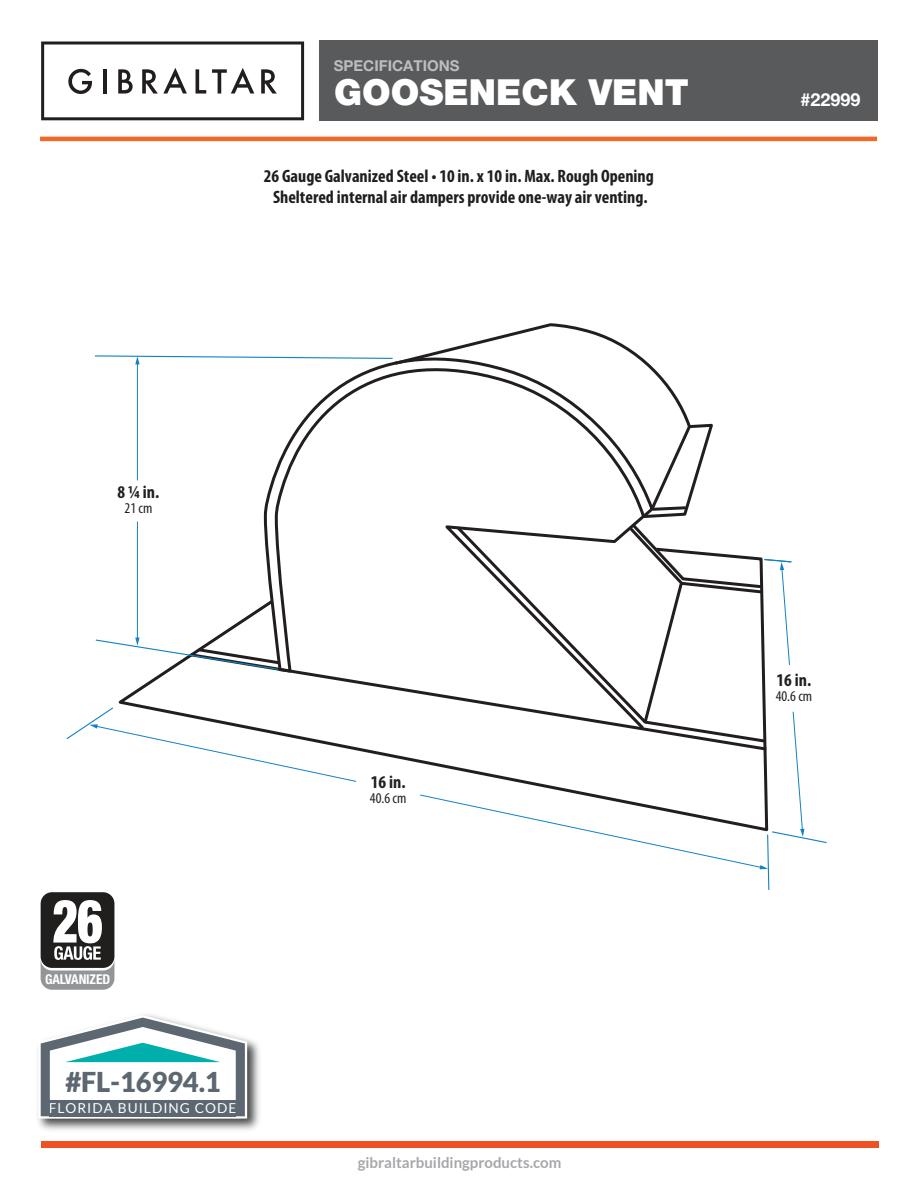
<style>
.page{position:relative;width:918px;height:1188px;background:#fff}
.page>*{position:absolute;margin:0;border:0;box-sizing:border-box;transform-origin:0 0}
.t1{font:900 36px "Helvetica Neue";color:#fff}
.t2{font:900 27.3px "Lato";letter-spacing:-.005em;color:#5c6771}
.t3{font:700 condensed 18px/21.6px "Myriad Pro";color:#201d1f;text-align:center}
.t4{font:700 condensed 18px "Myriad Pro";color:#221e1f}
.t5{font:700 18px "Helvetica Neue";color:#fff}
.t6{font:700 15px "Lato";color:#a5a7ab}
.t7{font:condensed 15px "Myriad Pro";color:#221e1f}
.t8{font:700 15px "Helvetica Neue";color:#bbbdbf}
.t9{font:13.65px "Lato";letter-spacing:.075em;color:#fff}
.t10{font:700 condensed 13.5px "Helvetica Neue";letter-spacing:-.01em;color:#fff}
</style>
<div class="page">
<svg style="left:655px;top:369px;width:35px;height:53px"></svg>
<svg style="left:265px;top:40px;width:390px;height:506px"></svg>
<svg style="left:439px;top:511px;width:187px;height:35px"></svg>
<svg style="left:453px;top:523px;width:173px;height:23px"></svg>
<svg style="left:118px;top:546px;width:508px;height:179px"></svg>
<svg style="left:114px;top:725px;width:512px;height:115px"></svg>
<hr style="left:137px;top:363px;width:1px;height:276px;background:#1282c5">
<svg style="left:66px;top:707px;width:48px;height:32px"></svg>
<svg style="left:95px;top:638px;width:188px;height:33px"></svg>
<div style="left:356px;top:771px;width:64px;height:31px;background:#fff"></div>
<div style="left:106px;top:480px;width:64px;height:42px;background:#fff"></div>
<svg style="left:626px;top:422px;width:201px;height:468px"></svg>
<div style="left:770px;top:665px;width:64px;height:47px;background:#fff"></div>
<svg style="left:94px;top:355px;width:300px;height:9px"></svg>
<svg style="left:41px;top:892px;width:73px;height:98px"></svg>
<div style="left:41px;top:1142px;width:837px;height:6px;background:#f05123"></div>
<div style="left:319px;top:41px;width:558px;height:80px;background:#595a5c"></div>
<hr style="left:40px;top:137px;width:837px;height:4px;background:#f26825">
<svg style="left:41px;top:41px;width:263px;height:79px"></svg>
<img style="left:37px;top:1014px;width:223px;height:116px">
<svg style="left:38px;top:1015px;width:209px;height:104px"></svg>
<p class="t8" style="left:334px;top:57px;width:127px">SPECIFICATIONS</p>
<h1 class="t1" style="left:334px;top:71px;width:356px">GOOSENECK VENT</h1>
<p class="t3" style="left:264px;top:164px;width:392px">26 Gauge Galvanized Steel • 10 in. x 10 in. Max. Rough Opening<br>Sheltered internal air dampers provide one-way air venting.</p>
<p class="t5" style="left:801px;top:88px;width:62px">#22999</p>
<p class="t4" style="left:118px;top:481px;width:43px">8 ¼ in.</p>
<p class="t7" style="left:125px;top:499px;width:29px">21 cm</p>
<p class="t10" style="left:45px;top:971px;width:67px">GALVANIZED</p>
<h2 class="t2" style="left:65px;top:1066px;width:157px">#FL-16994.1</h2>
<p class="t9" style="left:49px;top:1101px;width:189px">FLORIDA BUILDING CODE</p>
<p class="t4" style="left:371px;top:771px;width:36px">16 in.</p>
<p class="t7" style="left:370px;top:789px;width:38px">40.6 cm</p>
<p class="t6" style="left:358px;top:1154px;width:205px">gibraltarbuildingproducts.com</p>
<p class="t4" style="left:777px;top:669px;width:36px">16 in.</p>
<p class="t7" style="left:776px;top:687px;width:38px">40.6 cm</p>
</div>
